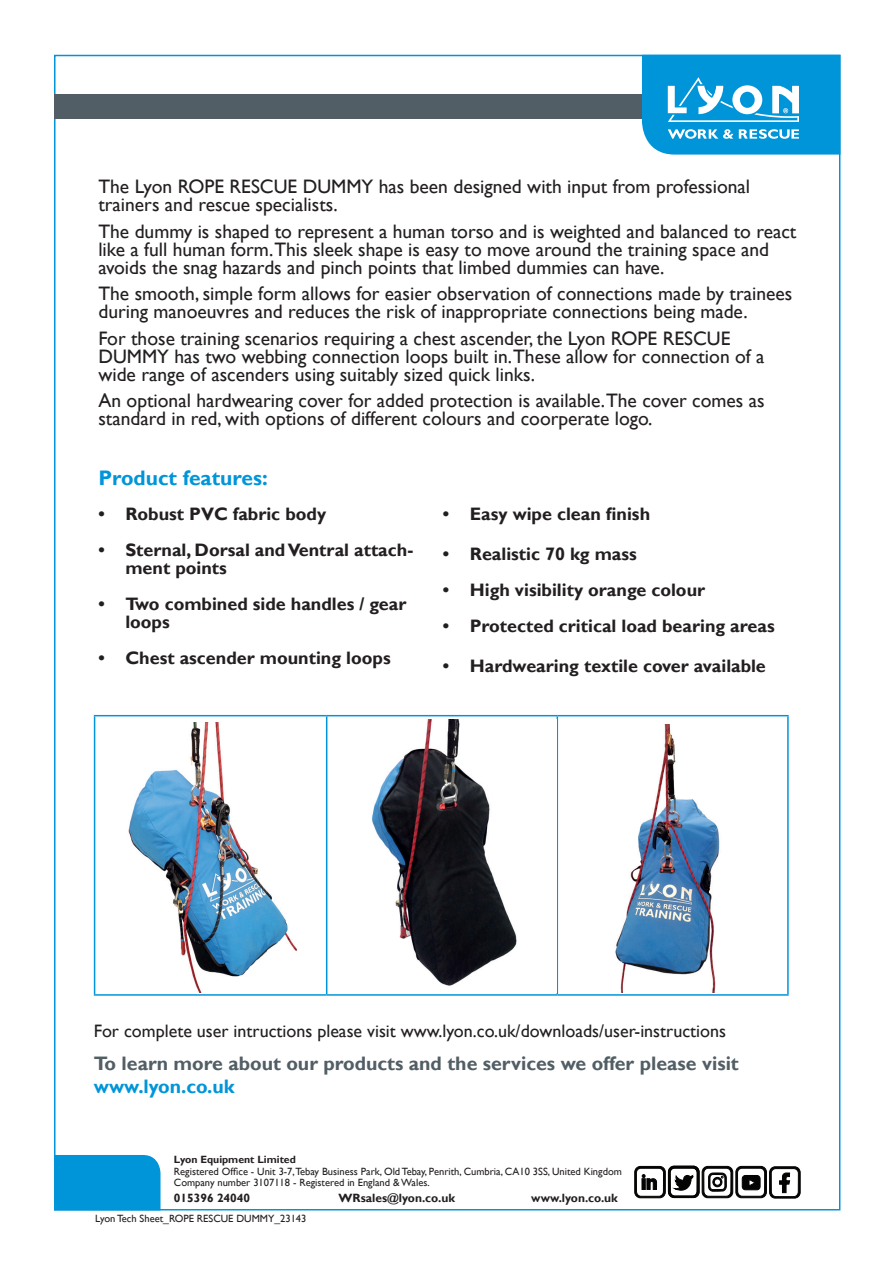
<style>
.page{position:relative;width:893px;height:1263px;background:#fff}
.page>*{position:absolute;margin:0;border:0;box-sizing:border-box;transform-origin:0 0}
.t1{font:700 21px "Gill Sans";color:#0095d9}
.t2{font:19.5px/18px "Gill Sans";color:#231f20}
.t3{font:700 19.5px/23.4px "Gill Sans";color:#525e65}
.t4{font:700 18px/18px "Gill Sans";color:#231f20}
.t5{font:18px "Gill Sans";color:#231f20}
.Lyon_stationery_text{font:700 12px "Gill Sans";color:#231f20}
.Lyon_stationery_text-2{font:10.5px "Gill Sans";color:#231f20}
.Lyon_stationery_text-3{font:700 10.5px "Gill Sans";color:#231f20}
.s1{color:#0095d9}
</style>
<div class="page">
<div style="left:54px;top:95px;width:786px;height:24px;background:#525e65"></div>
<svg style="left:642px;top:55px;width:198px;height:100px;background:#26a4de"></svg>
<hr style="left:94px;top:715px;width:233px;height:1px;background:#0095d9">
<hr style="left:94px;top:716px;width:1px;height:278px;background:#0095d9">
<hr style="left:327px;top:715px;width:230px;height:1px;background:#0095d9">
<hr style="left:326px;top:716px;width:1px;height:278px;background:#0095d9">
<hr style="left:557px;top:715px;width:232px;height:1px;background:#0095d9">
<hr style="left:557px;top:716px;width:1px;height:278px;background:#0095d9">
<hr style="left:787px;top:716px;width:2px;height:278px;background:#0095d9">
<hr style="left:94px;top:994px;width:233px;height:2px;background:#0095d9">
<hr style="left:327px;top:994px;width:230px;height:2px;background:#0095d9">
<hr style="left:557px;top:994px;width:232px;height:2px;background:#0095d9">
<img style="left:128px;top:723px;width:169px;height:270px">
<img style="left:372px;top:720px;width:145px;height:266px">
<img style="left:615px;top:724px;width:105px;height:269px">
<svg style="left:634px;top:1165px;width:167px;height:33px"></svg>
<div style="left:54px;top:1155px;width:107px;height:55px;background:#0095d9"></div>
<p class="t2" style="left:98px;top:178px;width:653px">The Lyon ROPE RESCUE DUMMY has been designed with input from professional trainers and rescue specialists.</p>
<p class="t2" style="left:98px;top:223px;width:699px">The dummy is shaped to represent a human torso and is weighted and balanced to react like a full human form.This sleek shape is easy to move around the training space and avoids the snag hazards and pinch points that limbed dummies can have.</p>
<p class="t2" style="left:98px;top:285px;width:695px">The smooth, simple form allows for easier observation of connections made by trainees during manoeuvres and reduces the risk of inappropriate connections being made.</p>
<p class="t2" style="left:98px;top:330px;width:668px">For those training scenarios requiring a chest ascender, the Lyon ROPE RESCUE<br>DUMMY has two webbing connection loops built in.These allow for connection of a wide range of ascenders using suitably sized quick links.</p>
<p class="t2" style="left:98px;top:392px;width:668px">An optional hardwearing cover for added protection is available.The cover comes as standard in red, with options of different colours and coorperate logo.</p>
<p class="t1" style="left:98px;top:465px;width:171px">Product features:</p>
<p class="t4" style="left:98px;top:505px;width:229px">• Robust PVC fabric body</p>
<p class="t4" style="left:125px;top:541px;width:289px;text-indent:-27px">• Sternal, Dorsal and Ventral attach&shy;ment points</p>
<p class="t4" style="left:125px;top:595px;width:283px;text-indent:-27px">• Two combined side handles / gear loops</p>
<p class="t4" style="left:98px;top:649px;width:294px">• Chest ascender mounting loops</p>
<p class="t4" style="left:443px;top:505px;width:209px">• Easy wipe clean finish</p>
<p class="t4" style="left:443px;top:546px;width:196px">• Realistic 70 kg mass</p>
<p class="t4" style="left:443px;top:582px;width:264px">• High visibility orange colour</p>
<p class="t4" style="left:443px;top:618px;width:333px">• Protected critical load bearing areas</p>
<p class="t4" style="left:443px;top:657px;width:325px">• Hardwearing textile cover available</p>
<p class="t5" style="left:94px;top:1020px;width:634px">For complete user intructions please visit www.lyon.co.uk/downloads/user-instructions</p>
<p class="t3" style="left:94px;top:1052px;width:646px">To learn more about our products and the services we offer please visit <span class="s1">www.lyon.co.uk</span></p>
<p class="Lyon_stationery_text-3" style="left:174px;top:1153px;width:123px">Lyon Equipment Limited</p>
<p class="Lyon_stationery_text-2" style="left:174px;top:1165px;width:450px">Registered Office - Unit 3-7,Tebay Business Park, Old Tebay, Penrith, Cumbria, CA10 3SS, United Kingdom</p>
<p class="Lyon_stationery_text-2" style="left:174px;top:1176px;width:257px">Company number 3107118 - Registered in England &amp; Wales.</p>
<p class="Lyon_stationery_text" style="left:174px;top:1191px;width:78px">015396 24040</p>
<p class="Lyon_stationery_text" style="left:339px;top:1191px;width:118px">WRsales@lyon.co.uk</p>
<p class="Lyon_stationery_text" style="left:531px;top:1191px;width:88px">www.lyon.co.uk</p>
<p class="Lyon_stationery_text-2" style="left:95px;top:1212px;width:213px">Lyon Tech Sheet_ROPE RESCUE DUMMY_23143</p>
</div>
